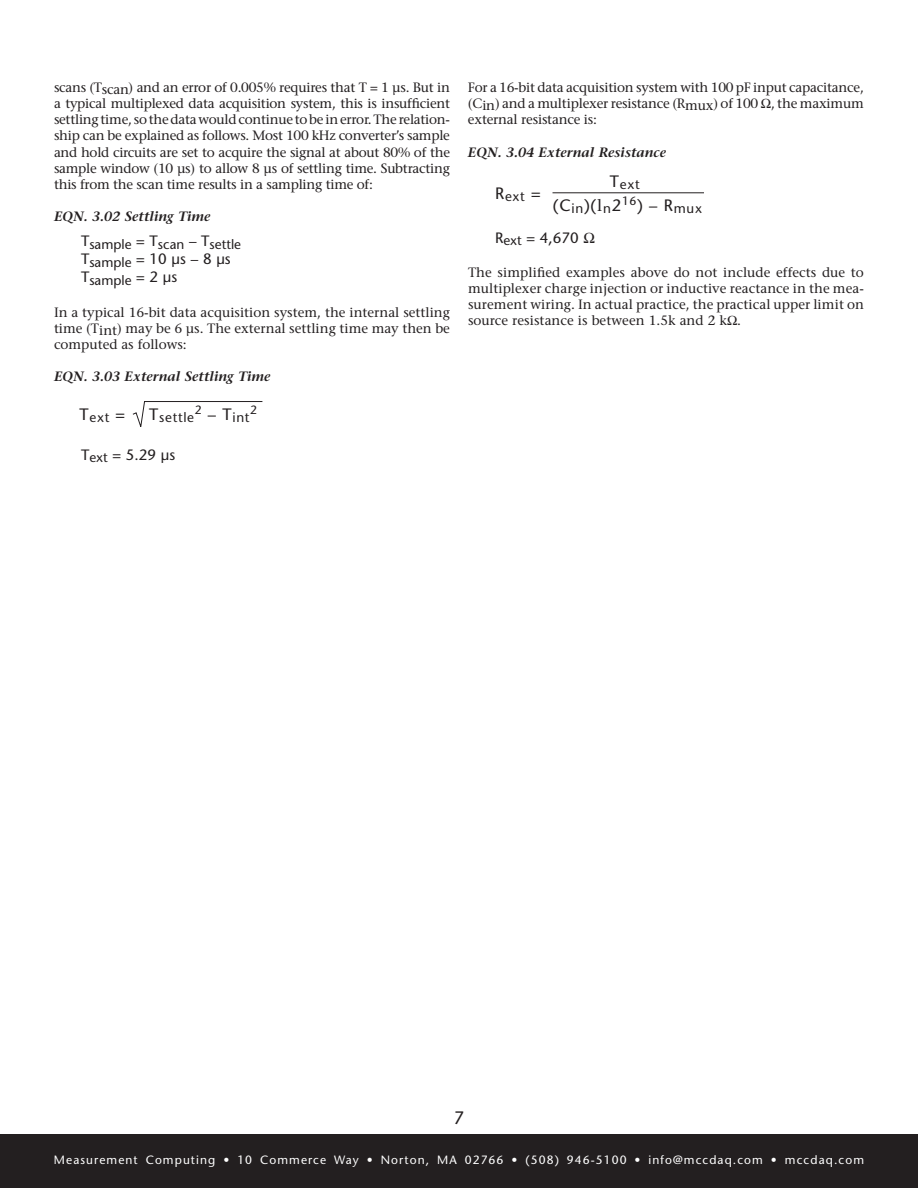
<style>
.page{position:relative;width:918px;height:1188px;background:#fff}
.page>*{position:absolute;margin:0;border:0;box-sizing:border-box;transform-origin:0 0}
.t1{font:18px "Stone Sans";color:#231f20}
.t2{font:16.5px "Stone Sans";color:#231f20}
.t3{font:15px "Stone Sans";color:#231f20}
.t4{font:13.5px/16.2px "Stone Serif";letter-spacing:-.015em;color:#231f20;text-align:justify}
.t5{font:italic 600 13.5px "Stone Serif";color:#231f20}
.t6{font:13.5px "Stone Sans";color:#231f20}
.t7{font:13.5px "Stone Sans";letter-spacing:.05em;color:#231f20}
.t8{font:12px "Stone Sans";letter-spacing:.09em;color:#fff}
.t9{font:12px "Stone Sans";color:#231f20}
.s1{font-family:"Stone Serif"}
</style>
<div class="page">
<div style="left:0;top:1134px;width:918px;height:54px;background:#231f20"></div>
<svg style="left:132px;top:401px;width:131px;height:26px"></svg>
<hr style="left:553px;top:192px;width:151px;height:1px;background:#231f20">
<p class="t4" style="left:54px;top:79px;width:398px">scans (Tscan) and an error of 0.005% requires that T = 1 µs. But in a typical multiplexed data acquisition system, this is insufficient settling time, so the data would continue to be in error. The relation&shy;ship can be explained as follows. Most 100 kHz converter’s sample and hold circuits are set to acquire the signal at about 80% of the sample window (10 µs) to allow 8 µs of settling time. Subtracting this from the scan time results in a sampling time of:</p>
<p class="t5" style="left:54px;top:208px;width:158px">EQN. 3.02 Settling Time</p>
<p class="t6" style="left:81px;top:236px;width:162px"><sup>T</sup>sample <sup>=</sup> <sup>T</sup>scan <sup>–</sup> <sup>T</sup>settle</p>
<p class="t3" style="left:81px;top:250px;width:151px">T<sub>sample</sub> = 10 µs – 8 µs</p>
<p class="t6" style="left:81px;top:272px;width:98px"><sup>T</sup>sample <sup>=</sup> <sup>2</sup> <sup>µs</sup></p>
<p class="t4" style="left:54px;top:304px;width:398px">In a typical 16-bit data acquisition system, the internal settling time (Tint) may be 6 µs. The external settling time may then be computed as follows:</p>
<p class="t5" style="left:54px;top:368px;width:218px">EQN. 3.03 External Settling Time</p>
<p class="t6" style="left:80px;top:409px;width:47px"><sup>T</sup>ext <sup>=</sup></p>
<p class="t7" style="left:149px;top:409px;width:102px"><sup>T</sup>settle<sup>2</sup> <sup>–</sup> <sup>T</sup>int</p>
<p class="t9" style="left:250px;top:403px;width:8px">2</p>
<p class="t3" style="left:81px;top:445px;width:96px">T<sub>ext</sub> = 5.29 µs</p>
<p class="t4" style="left:468px;top:79px;width:398px">For a 16-bit data acquisition system with 100 pF input capacitance, (Cin) and a multiplexer resistance (Rmux) of 100 , the maximum external resistance is:</p>
<p class="t5" style="left:468px;top:144px;width:200px">EQN. 3.04 External Resistance</p>
<p class="t6" style="left:495px;top:188px;width:47px"><sup>R</sup>ext <sup>=</sup></p>
<p class="t6" style="left:610px;top:176px;width:31px"><sup>T</sup>ext</p>
<p class="t2" style="left:553px;top:195px;width:151px">(C<sub>in</sub>)(<span class="s1">l</span><sub>n</sub>2<sup>16</sup>) – R<sub>mux</sub></p>
<p class="t3" style="left:495px;top:228px;width:85px">R<sub>ext</sub> = 4,670</p>
<p class="t4" style="left:468px;top:264px;width:397px">The simplified examples above do not include effects due to multiplexer charge injection or inductive reactance in the mea&shy;surement wiring. In actual practice, the practical upper limit on source resistance is between 1.5k and 2 k .</p>
<h1 class="t1" style="left:454px;top:1107px;width:12px">7</h1>
<p class="t8" style="left:54px;top:1152px;width:812px">Measurement Computing • 10 Commerce Way • Norton, MA 02766 • (508) 946-5100 • info@mccdaq.com • mccdaq.com</p>
</div>
